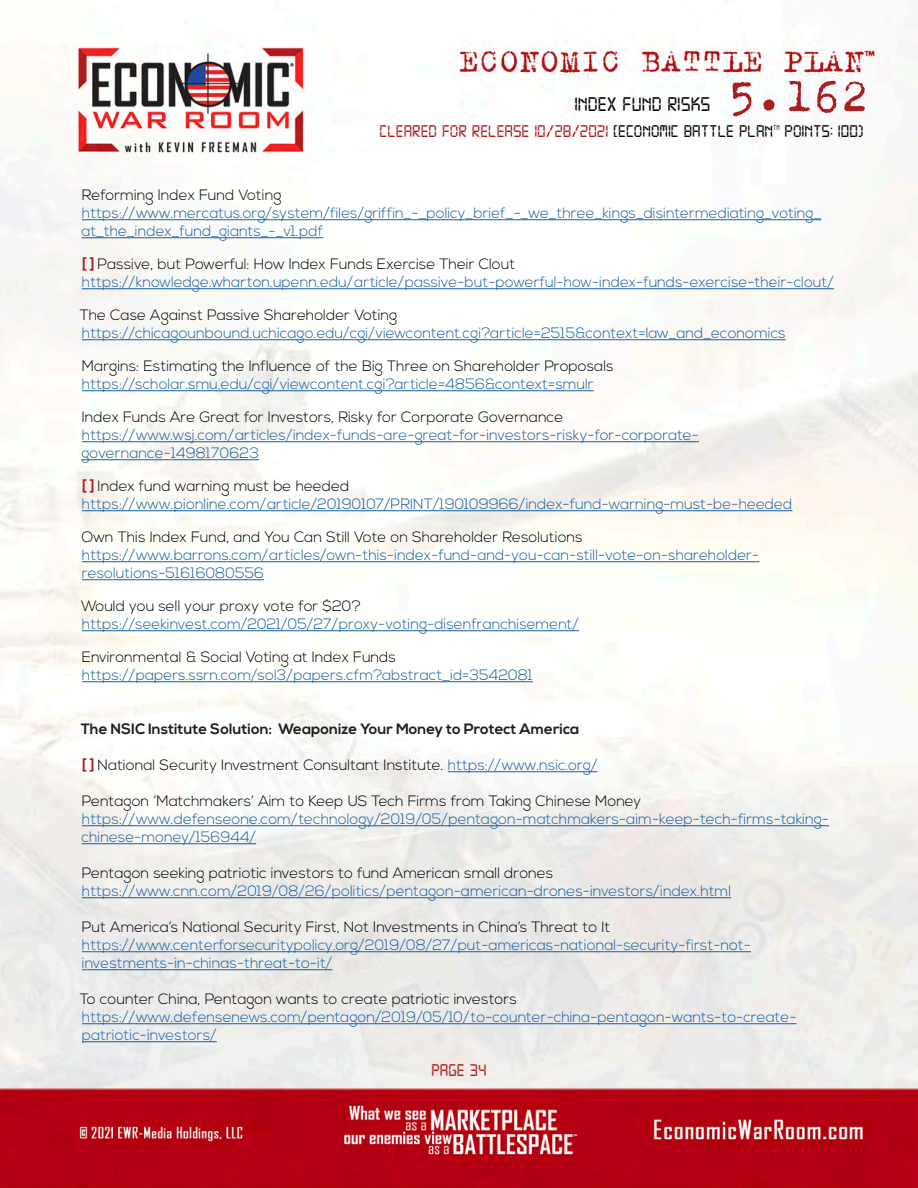
<style>
.page{position:relative;width:918px;height:1188px;background:#fff}
.page>*{position:absolute;margin:0;border:0;box-sizing:border-box;transform-origin:0 0}
.t1{font:51px "Trixie";color:#aa1e21}
.t2{font:21px "Digital 7";color:#080302}
.t3{font:18px "Digital 7";color:#aa1e21}
.t4{font:18px "Digital 7";color:#080302}
.t5{font:300 15px/18px "Nexa";color:#175d9e}
.t6{font:300 15px "Nexa";color:#000}
.t7{font:700 15px "Nexa";color:#231f20}
.t8{font:7.05px "Digital 7";color:#080302}
.s1{color:#080302}
.s2{font-weight:700;color:#aa1e21}
.s3{color:#175d9e}
</style>
<div class="page">
<img style="left:0;top:5px;width:918px;height:1183px">
<hr style="left:82px;top:219px;width:739px;height:1px;background:#175d9e">
<hr style="left:82px;top:237px;width:241px;height:1px;background:#175d9e">
<hr style="left:82px;top:288px;width:752px;height:1px;background:#175d9e">
<hr style="left:82px;top:339px;width:704px;height:1px;background:#175d9e">
<hr style="left:82px;top:390px;width:512px;height:1px;background:#175d9e">
<hr style="left:82px;top:441px;width:617px;height:1px;background:#175d9e">
<hr style="left:82px;top:459px;width:177px;height:1px;background:#175d9e">
<hr style="left:82px;top:510px;width:710px;height:1px;background:#175d9e">
<hr style="left:82px;top:561px;width:677px;height:1px;background:#175d9e">
<hr style="left:82px;top:579px;width:182px;height:1px;background:#175d9e">
<hr style="left:82px;top:630px;width:497px;height:1px;background:#175d9e">
<hr style="left:82px;top:681px;width:451px;height:1px;background:#175d9e">
<hr style="left:448px;top:771px;width:150px;height:1px;background:#175d9e">
<hr style="left:82px;top:825px;width:747px;height:1px;background:#175d9e">
<hr style="left:82px;top:843px;width:174px;height:1px;background:#175d9e">
<hr style="left:82px;top:897px;width:649px;height:1px;background:#175d9e">
<hr style="left:82px;top:951px;width:669px;height:1px;background:#175d9e">
<hr style="left:82px;top:969px;width:250px;height:1px;background:#175d9e">
<hr style="left:82px;top:1023px;width:715px;height:1px;background:#175d9e">
<hr style="left:82px;top:1041px;width:135px;height:1px;background:#175d9e">
<h1 class="t1" style="left:728px;top:62px;width:142px">5.162</h1>
<p class="t3" style="left:380px;top:123px;width:395px">CLEARED FOR RELEASE 10/28/2021 <span class="s1">[ECONOMIC BATTLE PLAN</span></p>
<p class="t8" style="left:773px;top:124px;width:8px">TM</p>
<p class="t4" style="left:785px;top:123px;width:81px">POINTS: 100)</p>
<h2 class="t2" style="left:574px;top:95px;width:138px">INDEX FUND RISKS</h2>
<p class="t6" style="left:82px;top:186px;width:201px">Reforming Index Fund Voting</p>
<p class="t5" style="left:82px;top:205px;width:741px">https://www.mercatus.org/system/files/griffin_-_policy_brief_-_we_three_kings_disintermediating_voting_ at_the_index_fund_giants_-_v1.pdf</p>
<p class="t6" style="left:82px;top:255px;width:435px"><span class="s2">[ ]</span> Passive, but Powerful: How Index Funds Exercise Their Clout</p>
<p class="t5" style="left:82px;top:274px;width:754px">https://knowledge.wharton.upenn.edu/article/passive-but-powerful-how-index-funds-exercise-their-clout/</p>
<p class="t6" style="left:80px;top:306px;width:319px">The Case Against Passive Shareholder Voting</p>
<p class="t5" style="left:82px;top:325px;width:705px">https://chicagounbound.uchicago.edu/cgi/viewcontent.cgi?article=2515&amp;context=law_and_economics</p>
<p class="t6" style="left:82px;top:357px;width:533px">Margins: Estimating the Influence of the Big Three on Shareholder Proposals</p>
<p class="t5" style="left:82px;top:376px;width:513px">https://scholar.smu.edu/cgi/viewcontent.cgi?article=4856&amp;context=smulr</p>
<p class="t6" style="left:82px;top:408px;width:483px">Index Funds Are Great for Investors, Risky for Corporate Governance</p>
<p class="t5" style="left:82px;top:427px;width:619px">https://www.wsj.com/articles/index-funds-are-great-for-investors-risky-for-corporate&shy;governance-1498170623</p>
<p class="t6" style="left:82px;top:477px;width:269px"><span class="s2">[ ]</span> Index fund warning must be heeded</p>
<p class="t5" style="left:82px;top:496px;width:712px">https://www.pionline.com/article/20190107/PRINT/190109966/index-fund-warning-must-be-heeded</p>
<p class="t6" style="left:81px;top:528px;width:503px">Own This Index Fund, and You Can Still Vote on Shareholder Resolutions</p>
<p class="t5" style="left:82px;top:547px;width:679px">https://www.barrons.com/articles/own-this-index-fund-and-you-can-still-vote-on-shareholder&shy;resolutions-51616080556</p>
<p class="t6" style="left:81px;top:597px;width:282px">Would you sell your proxy vote for $20?</p>
<p class="t5" style="left:82px;top:616px;width:499px">https://seekinvest.com/2021/05/27/proxy-voting-disenfranchisement/</p>
<p class="t6" style="left:82px;top:648px;width:316px">Environmental &amp; Social Voting at Index Funds</p>
<p class="t5" style="left:82px;top:667px;width:452px">https://papers.ssrn.com/sol3/papers.cfm?abstract_id=3542081</p>
<p class="t7" style="left:81px;top:720px;width:500px">The NSIC Institute Solution: Weaponize Your Money to Protect America</p>
<p class="t6" style="left:82px;top:756px;width:517px"><span class="s2">[ ]</span> National Security Investment Consultant Institute. <span class="s3">https://www.nsic.org/</span></p>
<p class="t6" style="left:82px;top:792px;width:561px">Pentagon ‘Matchmakers’ Aim to Keep US Tech Firms from Taking Chinese Money</p>
<p class="t5" style="left:82px;top:811px;width:749px">https://www.defenseone.com/technology/2019/05/pentagon-matchmakers-aim-keep-tech-firms-taking&shy;chinese-money/156944/</p>
<p class="t6" style="left:82px;top:864px;width:473px">Pentagon seeking patriotic investors to fund American small drones</p>
<p class="t5" style="left:82px;top:883px;width:651px">https://www.cnn.com/2019/08/26/politics/pentagon-american-drones-investors/index.html</p>
<p class="t6" style="left:82px;top:918px;width:530px">Put America’s National Security First, Not Investments in China’s Threat to It</p>
<p class="t5" style="left:82px;top:937px;width:670px">https://www.centerforsecuritypolicy.org/2019/08/27/put-americas-national-security-first-not&shy;investments-in-chinas-threat-to-it/</p>
<p class="t6" style="left:80px;top:990px;width:439px">To counter China, Pentagon wants to create patriotic investors</p>
<p class="t5" style="left:82px;top:1009px;width:716px">https://www.defensenews.com/pentagon/2019/05/10/to-counter-china-pentagon-wants-to-create&shy;patriotic-investors/</p>
<p class="t3" style="left:431px;top:1062px;width:57px">PAGE 34</p>
</div>
